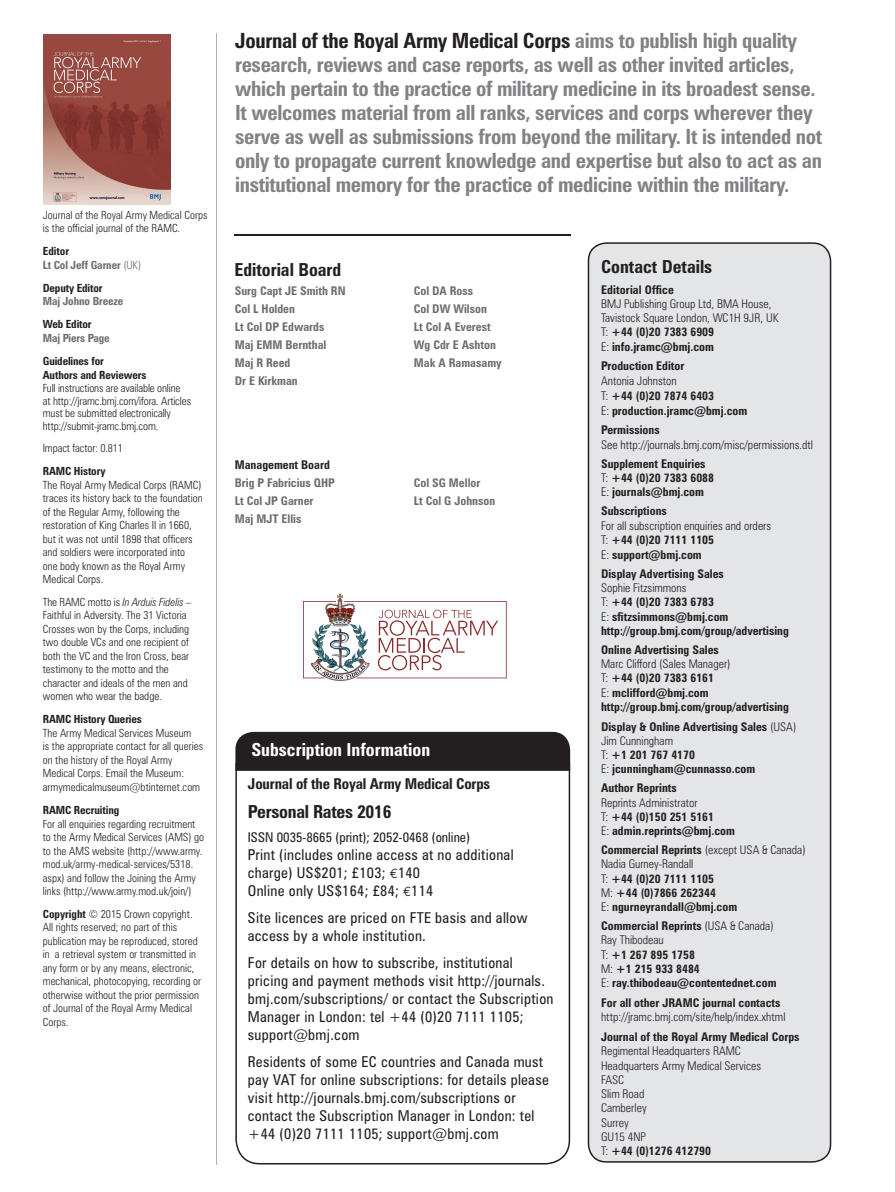
<style>
.page{position:relative;width:895px;height:1192px;background:#fff}
.page>*{position:absolute;margin:0;border:0;box-sizing:border-box;transform-origin:0 0}
.t1{font:700 condensed 21px/24px "Zurich BT";letter-spacing:-.015em;color:#808285}
.t2{font:700 condensed 18px "Zurich BT";color:#231f20}
.t3{font:700 condensed 18px "Zurich BT";color:#fff}
.t4{font:condensed 15px/18px "Zurich BT";letter-spacing:.02em;color:#231f20}
.t5{font:700 condensed 15px "Zurich BT";letter-spacing:-.01em;color:#231f20}
.t6{font:condensed 13.5px "Zurich BT";color:#231f20}
.t7{font:700 condensed 12px/14.2px "Zurich BT";color:#231f20}
.t8{font:300 condensed 12px/14.2px "Zurich BT";color:#231f20}
.t9{font:700 condensed 12px/18px "Zurich BT";color:#6c6d70}
.t10{font:300 condensed 11.25px/13.5px "Zurich BT";color:#231f20}
.t11{font:700 condensed 11.25px/14.2px "Zurich BT";letter-spacing:-.01em;color:#231f20}
.t12{font:700 condensed 11.25px/13.5px "Zurich BT";letter-spacing:-.01em;color:#6c6d70}
.s1{color:#231f20}
.s2{font-weight:300}
.s3{font-style:italic}
.s4{font-weight:700}
.s5{font-family:"Euro Mono";font-stretch:normal;font-size:13.5px}
</style>
<div class="page">
<div style="left:235px;top:732px;width:335px;height:31px;background:#231f20"></div>
<svg style="left:235px;top:763px;width:335px;height:401px"></svg>
<div style="left:588px;top:242px;width:243px;height:921px;background:#e4e5e7"></div>
<hr style="left:234px;top:234px;width:336px;height:2px;background:#231f20">
<hr style="left:216px;top:33px;width:1px;height:1131px;background:#b0b1b5">
<img style="left:44px;top:35px;width:127px;height:169px">
<img style="left:336px;top:603px;width:8px;height:68px">
<svg style="left:303px;top:601px;width:33px;height:77px"></svg>
<svg style="left:344px;top:601px;width:163px;height:77px"></svg>
<p class="t10" style="left:43px;top:209px;width:166px">Journal of the Royal Army Medical Corps is the official journal of the RAMC.</p>
<p class="t12" style="left:43px;top:246px;width:100px"><span class="s1">Editor<br></span>Lt Col Jeff Garner <span class="s2">(UK)</span></p>
<p class="t11" style="left:43px;top:282px;width:61px">Deputy Editor</p>
<p class="t12" style="left:43px;top:295px;width:82px">Maj Johno Breeze</p>
<p class="t11" style="left:43px;top:318px;width:50px">Web Editor</p>
<p class="t12" style="left:43px;top:332px;width:68px">Maj Piers Page</p>
<p class="t11" style="left:43px;top:355px;width:105px">Guidelines for<br>Authors and Reviewers</p>
<p class="t10" style="left:43px;top:382px;width:150px;line-height:12.8px">Full instructions are available online at http://jramc.bmj.com/ifora. Articles must be submitted electronically http://submit-jramc.bmj.com.</p>
<p class="t10" style="left:43px;top:442px;width:82px">Impact factor: 0.811</p>
<p class="t11" style="left:43px;top:465px;width:64px">RAMC History</p>
<p class="t10" style="left:43px;top:479px;width:161px">The Royal Army Medical Corps (RAMC) traces its history back to the foundation of the Regular Army, following the restoration of King Charles II in 1660, but it was not until 1898 that officers and soldiers were incorporated into one body known as the Royal Army Medical Corps.</p>
<p class="t10" style="left:43px;top:596px;width:150px">The RAMC motto is <span class="s3">In Arduis Fidelis</span> – Faithful in Adversity. The 31 Victoria Crosses won by the Corps, including two double VCs and one recipient of both the VC and the Iron Cross, bear testimony to the motto and the character and ideals of the men and women who wear the badge.</p>
<p class="t11" style="left:43px;top:713px;width:101px">RAMC History Queries</p>
<p class="t10" style="left:43px;top:727px;width:162px">The Army Medical Services Museum<br>is the appropriate contact for all queries on the history of the Royal Army Medical Corps. Email the Museum: armymedicalmuseum@btinternet.com</p>
<p class="t11" style="left:43px;top:804px;width:78px">RAMC Recruiting</p>
<p class="t10" style="left:43px;top:818px;width:163px">For all enquiries regarding recruitment to the Army Medical Services (AMS) go to the AMS website (http://www.army. mod.uk/army-medical-services/5318. aspx) and follow the Joining the Army links (http://www.army.mod.uk/join/)</p>
<p class="t10" style="left:43px;top:908px;width:160px"><span class="s4">Copyright</span> © 2015 Crown copyright.<br>All rights reserved; no part of this publication may be reproduced, stored in a retrieval system or transmitted in any form or by any means, electronic, mechanical, photocopying, recording or otherwise without the prior permission of Journal of the Royal Army Medical Corps.</p>
<p class="t1" style="left:235px;top:31px;width:589px"><span class="s1">Journal of the Royal Army Medical Corps</span> aims to publish high quality research, reviews and case reports, as well as other invited articles, which pertain to the practice of military medicine in its broadest sense.<br>It welcomes material from all ranks, services and corps wherever they serve as well as submissions from beyond the military. It is intended not only to propagate current knowledge and expertise but also to act as an institutional memory for the practice of medicine within the military.</p>
<h2 class="t2" style="left:234px;top:263px;width:109px">Editorial Board</h2>
<p class="t9" style="left:235px;top:283px;width:112px">Surg Capt JE Smith RN<br>Col L Holden<br>Lt Col DP Edwards<br>Maj EMM Bernthal<br>Maj R Reed<br>Dr E Kirkman</p>
<p class="t9" style="left:414px;top:283px;width:89px">Col DA Ross<br>Col DW Wilson<br>Lt Col A Everest<br>Wg Cdr E Ashton<br>Mak A Ramasamy</p>
<p class="t7" style="left:235px;top:458px;width:97px">Management Board</p>
<p class="t9" style="left:235px;top:475px;width:102px">Brig P Fabricius QHP<br>Lt Col JP Garner<br>Maj MJT Ellis</p>
<p class="t9" style="left:414px;top:475px;width:83px">Col SG Mellor<br>Lt Col G Johnson</p>
<h2 class="t3" style="left:251px;top:743px;width:180px">Subscription Information</h2>
<h3 class="t5" style="left:248px;top:778px;width:244px">Journal of the Royal Army Medical Corps</h3>
<h2 class="t2" style="left:248px;top:805px;width:145px">Personal Rates 2016</h2>
<p class="t6" style="left:248px;top:832px;width:224px">ISSN 0035-8665 (print); 2052-0468 (online)</p>
<h3 class="t4" style="left:248px;top:847px;width:267px">Print (includes online access at no additional charge) US$201; £103; <span class="s5">€</span>140<br>Online only US$164; £84; <span class="s5">€</span>114</h3>
<h3 class="t4" style="left:248px;top:910px;width:281px">Site licences are priced on FTE basis and allow access by a whole institution.</h3>
<h3 class="t4" style="left:248px;top:955px;width:307px">For details on how to subscribe, institutional pricing and payment methods visit http://journals. bmj.com/subscriptions/ or contact the Subscription Manager in London: tel +44 (0)20 7111 1105; support@bmj.com</h3>
<p class="t4" style="left:248px;top:1054px;width:302px">Residents of some EC countries and Canada must pay VAT for online subscriptions: for details please visit http://journals.bmj.com/subscriptions or contact the Subscription Manager in London: tel +44 (0)20 7111 1105; support@bmj.com</p>
<h2 class="t2" style="left:601px;top:260px;width:113px">Contact Details</h2>
<p class="t7" style="left:601px;top:283px;width:75px">Editorial Office</p>
<p class="t8" style="left:601px;top:297px;width:179px">BMJ Publishing Group Ltd, BMA House,<br>Tavistock Square London, WC1H 9JR, UK<br>T: <span class="s4">+44 (0)20 7383 6909<br></span>E: <span class="s4">info.jramc@bmj.com</span></p>
<p class="t7" style="left:601px;top:359px;width:85px">Production Editor</p>
<p class="t7" style="left:601px;top:374px;width:148px;line-height:15px"><span class="s2">Antonia Johnston<br>T:</span> +44 (0)20 7874 6403<br><span class="s2">E:</span> production.jramc@bmj.com</p>
<p class="t7" style="left:601px;top:423px;width:60px">Permissions</p>
<p class="t8" style="left:601px;top:438px;width:213px">See http://journals.bmj.com/misc/permissions.dtl</p>
<p class="t7" style="left:601px;top:457px;width:115px">Supplement Enquiries<br><span class="s2">T:</span> +44 (0)20 7383 6088<br><span class="s2">E:</span> journals@bmj.com</p>
<p class="t7" style="left:601px;top:505px;width:67px">Subscriptions</p>
<p class="t8" style="left:601px;top:520px;width:172px">For all subscription enquiries and orders<br>T: <span class="s4">+44 (0)20 7111 1105<br></span>E: <span class="s4">support@bmj.com</span></p>
<p class="t7" style="left:601px;top:567px;width:124px">Display Advertising Sales</p>
<p class="t7" style="left:601px;top:582px;width:189px"><span class="s2">Sophie Fitzsimmons<br>T:</span> +44 (0)20 7383 6783<br><span class="s2">E:</span> sfitzsimmons@bmj.com http://group.bmj.com/group/advertising</p>
<p class="t7" style="left:601px;top:643px;width:119px">Online Advertising Sales</p>
<p class="t7" style="left:601px;top:658px;width:189px"><span class="s2">Marc Clifford (Sales Manager)<br>T:</span> +44 (0)20 7383 6161<br><span class="s2">E:</span> mclifford@bmj.com http://group.bmj.com/group/advertising</p>
<p class="t7" style="left:601px;top:720px;width:197px">Display &amp; Online Advertising Sales <span class="s2">(USA)<br>Jim Cunningham<br>T:</span> +1 201 767 4170<br><span class="s2">E:</span> jcunningham@cunnasso.com</p>
<p class="t7" style="left:601px;top:782px;width:77px">Author Reprints</p>
<p class="t7" style="left:601px;top:796px;width:135px"><span class="s2">Reprints Administrator<br>T:</span> +44 (0)150 251 5161<br><span class="s2">E:</span> admin.reprints@bmj.com</p>
<p class="t7" style="left:601px;top:844px;width:206px">Commercial Reprints <span class="s2">(except USA &amp; Canada)<br>Nadia Gurney-Randall<br>T:</span> +44 (0)20 7111 1105<br><span class="s2">M:</span> +44 (0)7866 262344<br><span class="s2">E:</span> ngurneyrandall@bmj.com</p>
<p class="t7" style="left:601px;top:920px;width:177px">Commercial Reprints <span class="s2">(USA &amp; Canada)<br>Ray Thibodeau<br>T:</span> +1 267 895 1758<br><span class="s2">M:</span> +1 215 933 8484<br><span class="s2">E:</span> ray.thibodeau@contentednet.com</p>
<p class="t7" style="left:601px;top:997px;width:181px">For all other JRAMC journal contacts</p>
<p class="t8" style="left:601px;top:1011px;width:186px">http://jramc.bmj.com/site/help/index.xhtml</p>
<p class="t7" style="left:601px;top:1031px;width:200px">Journal of the Royal Army Medical Corps</p>
<p class="t8" style="left:601px;top:1045px;width:162px">Regimental Headquarters RAMC<br>Headquarters Army Medical Services<br>FASC<br>Slim Road<br>Camberley<br>Surrey<br>GU15 4NP<br>T: <span class="s4">+44 (0)1276 412790</span></p>
</div>
